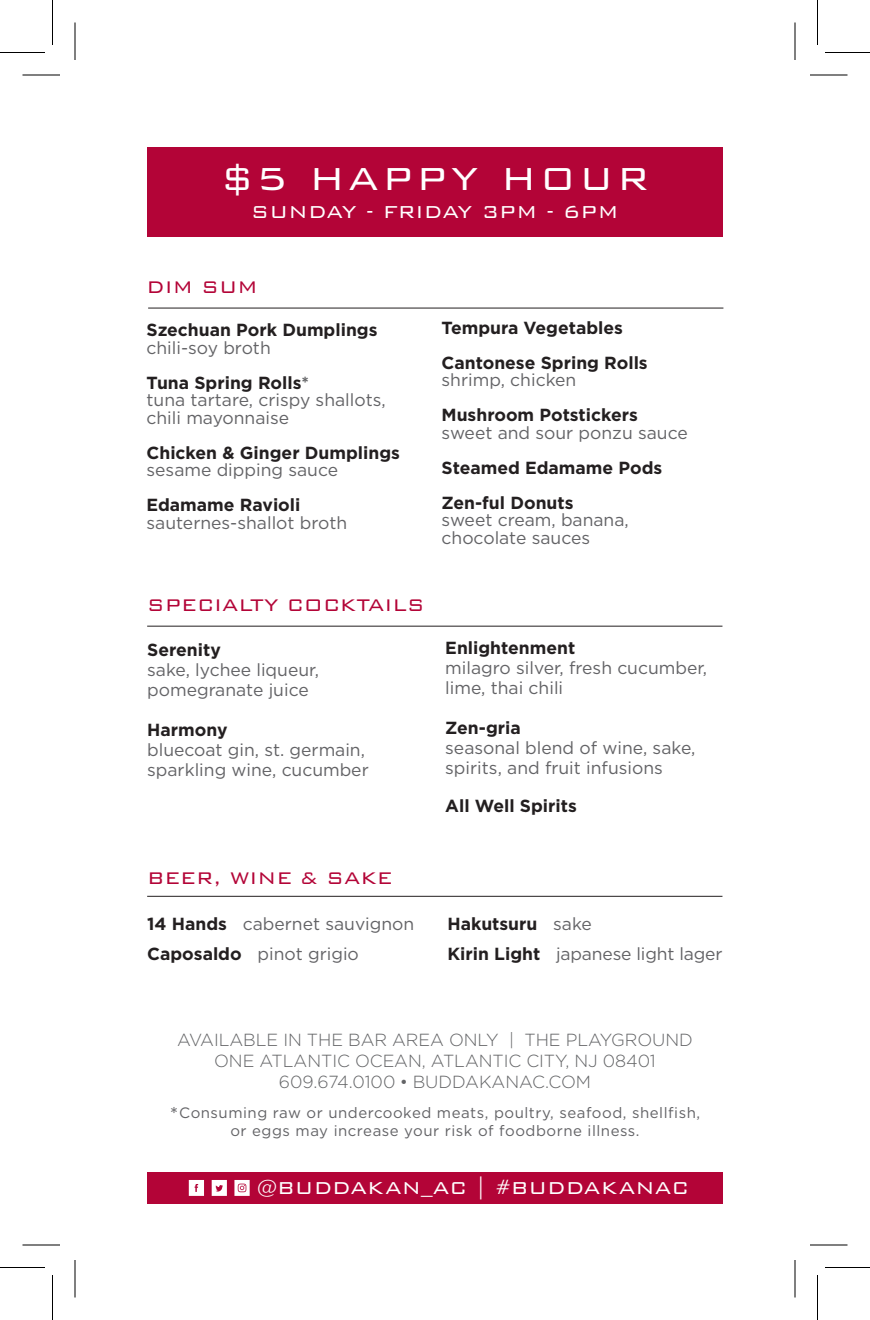
<style>
.page{position:relative;width:870px;height:1320px;background:#fff}
.page>*{position:absolute;margin:0;border:0;box-sizing:border-box;transform-origin:0 0}
.t1{font:300 42.5px "Bank Gothic BT";letter-spacing:.07em;color:#fff}
.t2{font:300 23px "Bank Gothic BT";color:#fff}
.t3{font:300 22.5px "Bank Gothic BT";color:#b30437}
.t4{font:17.5px/20px "Gotham";color:#636366}
.t5{font:700 17.5px/35px "Gotham";color:#231f20}
.t6{font:300 17.5px "Gotham";letter-spacing:-.005em;color:#636466}
.t7{font:15px/17.5px "Gotham";letter-spacing:.035em;color:#636366;text-align:center}
.s1{font-weight:400;color:#636366}
.s2{font-weight:700;color:#231f20}
.s3{font-weight:700;color:#636466}
.s4{font-size:20px}
.s5{font-size:20.25px}
.s6{font-family:"Arial";font-weight:900}
</style>
<div class="page">
<hr style="left:148px;top:308px;width:575px;height:1px;background:#231f20">
<hr style="left:147px;top:626px;width:575px;height:1px;background:#231f20">
<hr style="left:147px;top:896px;width:575px;height:1px;background:#231f20">
<div style="left:147px;top:147px;width:576px;height:89px;background:#b30437"></div>
<div style="left:147px;top:1172px;width:576px;height:32px;background:#b30437"></div>
<svg style="left:189px;top:1180px;width:15px;height:16px"></svg>
<svg style="left:234px;top:1180px;width:16px;height:16px"></svg>
<svg style="left:212px;top:1180px;width:15px;height:16px"></svg>
<svg style="left:22px;top:74px;width:38px;height:1px"></svg>
<svg style="left:810px;top:74px;width:38px;height:1px"></svg>
<svg style="left:22px;top:1244px;width:38px;height:1px"></svg>
<svg style="left:810px;top:1244px;width:38px;height:1px"></svg>
<svg style="left:74px;top:22px;width:1px;height:38px"></svg>
<svg style="left:74px;top:1260px;width:1px;height:38px"></svg>
<svg style="left:794px;top:22px;width:1px;height:38px"></svg>
<svg style="left:794px;top:1260px;width:1px;height:38px"></svg>
<hr style="left:22px;top:75px;width:38px;height:1px;background:#000">
<hr style="left:810px;top:75px;width:38px;height:1px;background:#000">
<hr style="left:22px;top:1245px;width:38px;height:1px;background:#000">
<hr style="left:810px;top:1245px;width:38px;height:1px;background:#000">
<hr style="left:75px;top:22px;width:1px;height:38px;background:#000">
<hr style="left:75px;top:1260px;width:1px;height:38px;background:#000">
<hr style="left:795px;top:22px;width:1px;height:38px;background:#000">
<hr style="left:795px;top:1260px;width:1px;height:38px;background:#000">
<hr style="left:0;top:52px;width:45px;height:1px;background:#000">
<hr style="left:825px;top:52px;width:45px;height:1px;background:#000">
<hr style="left:0;top:1267px;width:45px;height:1px;background:#000">
<hr style="left:825px;top:1267px;width:45px;height:1px;background:#000">
<hr style="left:52px;top:0;width:1px;height:45px;background:#000">
<hr style="left:52px;top:1275px;width:1px;height:45px;background:#000">
<hr style="left:817px;top:0;width:1px;height:45px;background:#000">
<hr style="left:817px;top:1275px;width:1px;height:45px;background:#000">
<p class="t1" style="left:221px;top:156px;width:430px">$5 HAPPY HOUR</p>
<p class="t2" style="left:251px;top:200px;width:369px">SUNDAY - FRIDAY 3PM - 6PM</p>
<p class="t3" style="left:147px;top:275px;width:113px">DIM SUM</p>
<p class="t5" style="left:147px;top:321px;width:232px;line-height:17.5px">Szechuan Pork Dumplings <span class="s1">chili-soy broth</span></p>
<p class="t4" style="left:147px;top:374px;width:241px;line-height:17.5px"><span class="s2">Tuna Spring Rolls</span><span class="s3">*<br></span>tuna tartare, crispy shallots, chili mayonnaise</p>
<p class="t5" style="left:147px;top:443px;width:255px;line-height:17.5px">Chicken &amp; Ginger Dumplings <span class="s1">sesame dipping sauce</span></p>
<p class="t4" style="left:147px;top:496px;width:202px;line-height:17.5px"><span class="s2">Edamame Ravioli </span>sauternes-shallot broth</p>
<p class="t5" style="left:442px;top:310px;width:208px">Tempura Vegetables<br>Cantonese Spring Rolls</p>
<p class="t5" style="left:442px;top:362px;width:198px"><span class="s1">shrimp, chicken<br></span>Mushroom Potstickers</p>
<p class="t5" style="left:442px;top:415px;width:248px"><span class="s1">sweet and sour ponzu sauce<br></span>Steamed Edamame Pods<br>Zen-ful Donuts</p>
<p class="t4" style="left:442px;top:511px;width:189px;line-height:17.5px">sweet cream, banana, chocolate sauces</p>
<p class="t3" style="left:147px;top:593px;width:279px">SPECIALTY COCKTAILS</p>
<p class="t4" style="left:147px;top:639px;width:173px"><span class="s2">Serenity<br></span>sake, lychee liqueur, pomegranate juice</p>
<p class="t4" style="left:147px;top:719px;width:223px"><span class="s2">Harmony<br></span>bluecoat gin, st. germain, sparkling wine, cucumber</p>
<p class="t4" style="left:445px;top:638px;width:263px"><span class="s2">Enlightenment<br></span>milagro silver, fresh cucumber, lime, thai chili</p>
<p class="t4" style="left:445px;top:718px;width:252px"><span class="s2">Zen-gria<br></span>seasonal blend of wine, sake, spirits, and fruit infusions</p>
<p class="t5" style="left:445px;top:787px;width:133px">All Well Spirits</p>
<p class="t3" style="left:147px;top:867px;width:247px">BEER, WINE &amp; SAKE</p>
<p class="t4" style="left:147px;top:908px;width:269px;line-height:30px"><span class="s2">14 Hands</span> cabernet sauvignon<br><span class="s2">Caposaldo</span> pinot grigio</p>
<p class="t4" style="left:448px;top:908px;width:277px;line-height:30px"><span class="s2">Hakutsuru</span> sake<br><span class="s2">Kirin Light</span> japanese light lager</p>
<p class="t6" style="left:177px;top:1031px;width:517px">AVAILABLE IN THE BAR AREA ONLY | THE PLAYGROUND</p>
<p class="t6" style="left:214px;top:1051px;width:443px">ONE ATLANTIC OCEAN, ATLANTIC CITY, NJ 08401</p>
<p class="t6" style="left:279px;top:1072px;width:314px">609.674.0100 • BUDDAKANAC.COM</p>
<p class="t7" style="left:170px;top:1104px;width:532px"><span class="s4">*</span>Consuming raw or undercooked meats, poultry, seafood, shellfish, or eggs may increase your risk of foodborne illness.</p>
<p class="t2" style="left:257px;top:1176px;width:433px"><span class="s5">@</span>BUDDAKAN<span class="s6">_</span>AC | <span class="s5">#</span>BUDDAKANAC</p>
</div>
